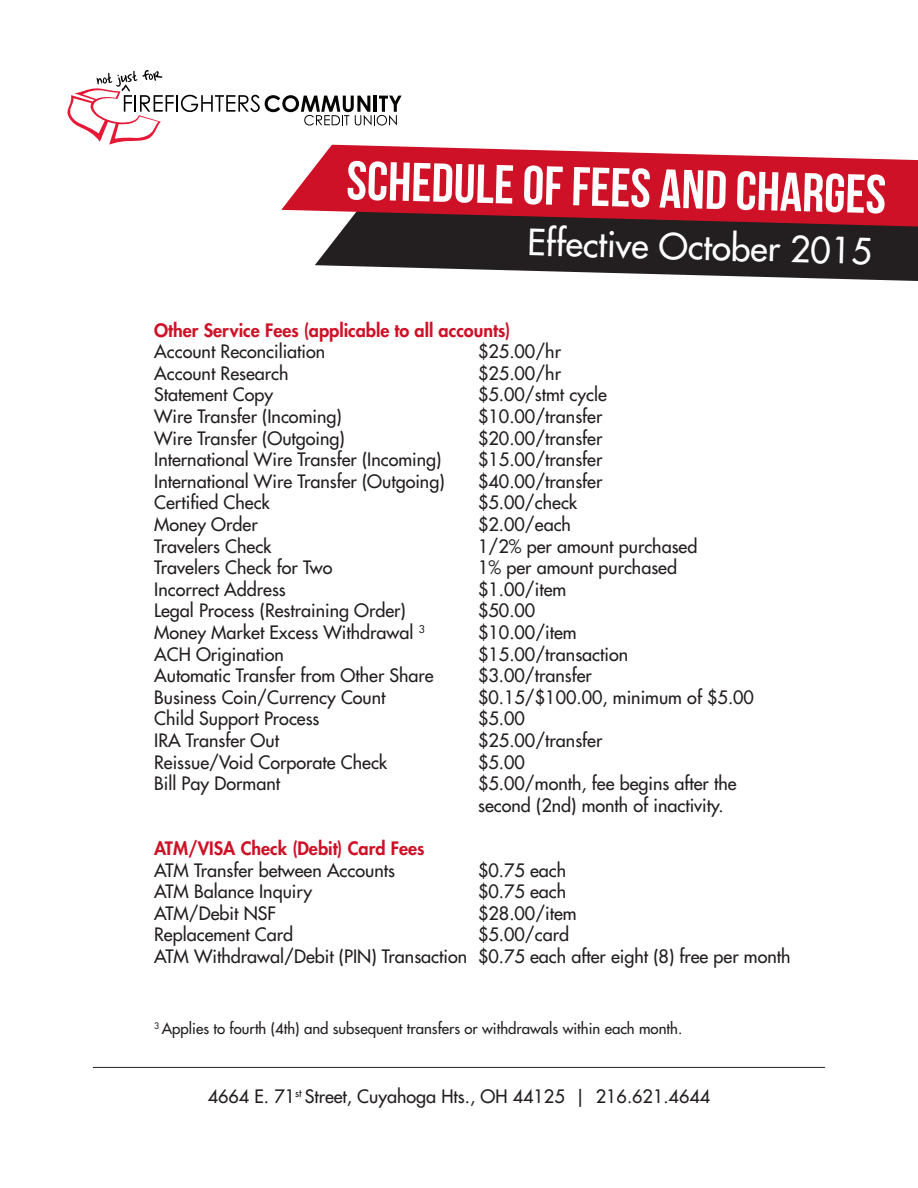
<style>
.page{position:relative;width:918px;height:1188px;background:#fff}
.page>*{position:absolute;margin:0;border:0;box-sizing:border-box;transform-origin:0 0}
.t1{font:54.6px "Bebas Neue";color:#fff}
.t2{font:500 35.25px "Futura Std";color:#fff}
.t3{font:500 18px/21.6px "Futura Std";color:#231f20}
.t4{font:800 18px "Futura Std";color:#ce1126}
.t5{font:500 15px "Futura Std";color:#231f20}
</style>
<div class="page">
<svg style="left:315px;top:227px;width:603px;height:54px;fill:#231f20"></svg>
<svg style="left:281px;top:145px;width:637px;height:82px;background:#c63444"></svg>
<svg style="left:68px;top:70px;width:334px;height:75px"></svg>
<hr style="left:93px;top:1067px;width:732px;height:1px;background:#231f20">
<p class="t1" style="left:348px;top:148px;width:541px;rotate:2deg">Schedule of Fees and Charges</p>
<p class="t2" style="left:528px;top:221px;width:346px;rotate:1deg">Effective October 2015</p>
<p class="t4" style="left:154px;top:319px;width:358px">Other Service Fees (applicable to all accounts)</p>
<p class="t3" style="left:154px;top:341px;width:173px">Account Reconciliation</p>
<p class="t3" style="left:478px;top:341px;width:84px">$25.00/hr</p>
<p class="t3" style="left:154px;top:362px;width:136px">Account Research</p>
<p class="t3" style="left:478px;top:362px;width:84px">$25.00/hr</p>
<p class="t3" style="left:154px;top:384px;width:120px">Statement Copy</p>
<p class="t3" style="left:478px;top:384px;width:130px">$5.00/stmt cycle</p>
<p class="t3" style="left:154px;top:406px;width:189px">Wire Transfer (Incoming)</p>
<p class="t3" style="left:478px;top:406px;width:126px">$10.00/transfer</p>
<p class="t3" style="left:154px;top:427px;width:192px">Wire Transfer (Outgoing)</p>
<p class="t3" style="left:478px;top:427px;width:126px">$20.00/transfer</p>
<p class="t3" style="left:154px;top:449px;width:289px">International Wire Transfer (Incoming)</p>
<p class="t3" style="left:478px;top:449px;width:126px">$15.00/transfer</p>
<p class="t3" style="left:154px;top:470px;width:292px">International Wire Transfer (Outgoing)</p>
<p class="t3" style="left:478px;top:470px;width:126px">$40.00/transfer</p>
<p class="t3" style="left:154px;top:492px;width:117px">Certified Check</p>
<p class="t3" style="left:478px;top:492px;width:101px">$5.00/check</p>
<p class="t3" style="left:154px;top:514px;width:105px">Money Order</p>
<p class="t3" style="left:478px;top:514px;width:94px">$2.00/each</p>
<p class="t3" style="left:154px;top:535px;width:119px">Travelers Check</p>
<p class="t3" style="left:478px;top:535px;width:221px">1/2% per amount purchased</p>
<p class="t3" style="left:154px;top:557px;width:180px">Travelers Check for Two</p>
<p class="t3" style="left:478px;top:557px;width:200px">1% per amount purchased</p>
<p class="t3" style="left:154px;top:578px;width:133px">Incorrect Address</p>
<p class="t3" style="left:478px;top:578px;width:90px">$1.00/item</p>
<p class="t3" style="left:154px;top:600px;width:253px">Legal Process (Restraining Order)</p>
<p class="t3" style="left:478px;top:600px;width:59px">$50.00</p>
<p class="t3" style="left:154px;top:622px;width:272px">Money Market Excess Withdrawal <sup>3</sup></p>
<p class="t3" style="left:478px;top:622px;width:100px">$10.00/item</p>
<p class="t3" style="left:154px;top:643px;width:131px">ACH Origination</p>
<p class="t3" style="left:478px;top:643px;width:152px">$15.00/transaction</p>
<p class="t3" style="left:154px;top:665px;width:281px">Automatic Transfer from Other Share</p>
<p class="t3" style="left:478px;top:665px;width:115px">$3.00/transfer</p>
<p class="t3" style="left:154px;top:686px;width:233px">Business Coin/Currency Count</p>
<p class="t3" style="left:478px;top:686px;width:277px">$0.15/$100.00, minimum of $5.00</p>
<p class="t3" style="left:154px;top:708px;width:167px">Child Support Process</p>
<p class="t3" style="left:478px;top:708px;width:48px">$5.00</p>
<p class="t3" style="left:154px;top:730px;width:126px">IRA Transfer Out</p>
<p class="t3" style="left:478px;top:730px;width:126px">$25.00/transfer</p>
<p class="t3" style="left:154px;top:751px;width:235px">Reissue/Void Corporate Check</p>
<p class="t3" style="left:478px;top:751px;width:48px">$5.00</p>
<p class="t3" style="left:154px;top:773px;width:127px">Bill Pay Dormant</p>
<p class="t3" style="left:478px;top:773px;width:260px">$5.00/month, fee begins after the second (2nd) month of inactivity.</p>
<p class="t4" style="left:154px;top:837px;width:272px">ATM/VISA Check (Debit) Card Fees</p>
<p class="t3" style="left:154px;top:859px;width:242px">ATM Transfer between Accounts</p>
<p class="t3" style="left:478px;top:859px;width:90px">$0.75 each</p>
<p class="t3" style="left:154px;top:881px;width:160px">ATM Balance Inquiry</p>
<p class="t3" style="left:478px;top:881px;width:90px">$0.75 each</p>
<p class="t3" style="left:154px;top:902px;width:123px">ATM/Debit NSF</p>
<p class="t3" style="left:478px;top:902px;width:100px">$28.00/item</p>
<p class="t3" style="left:154px;top:924px;width:141px">Replacement Card</p>
<p class="t3" style="left:478px;top:924px;width:93px">$5.00/card</p>
<p class="t3" style="left:154px;top:946px;width:638px">ATM Withdrawal/Debit (PIN) Transaction $0.75 each after eight (8) free per month</p>
<p class="t5" style="left:154px;top:1019px;width:530px"><sup>3</sup> Applies to fourth (4th) and subsequent transfers or withdrawals within each month.</p>
<p class="t3" style="left:208px;top:1085px;width:504px">4664 E. 71<sup>st</sup> Street, Cuyahoga Hts., OH 44125 | 216.621.4644</p>
</div>
